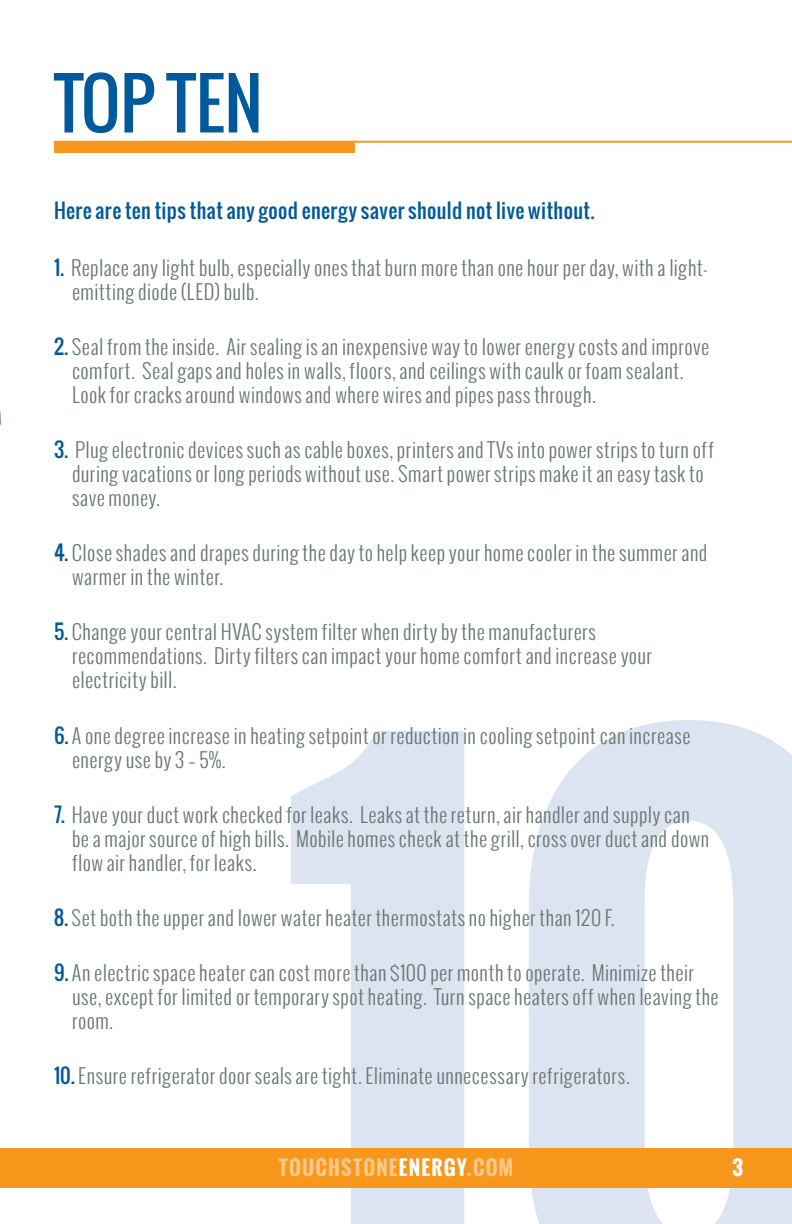
<style>
.page{position:relative;width:792px;height:1224px;background:#fff}
.page>*{position:absolute;margin:0;border:0;box-sizing:border-box;transform-origin:0 0}
.t1{font:68px "Oswald";color:#00599b}
.List_3{font:300 20px/24px "Oswald";letter-spacing:.02em;color:#687673}
.ListCopy{font:300 20px "Oswald";letter-spacing:.025em;color:#687673}
.SubHead_Callout{font:20px "Oswald";letter-spacing:.025em;color:#00599b}
.t2{font:700 20px "Oswald";letter-spacing:.06em;color:#fdc88a}
.t3{font:700 20px "Oswald";color:#fff}
.s1{font-weight:400;color:#00599b}
.s2{color:#fff}
</style>
<div class="page">
<svg style="left:291px;top:720px;width:501px;height:504px;fill:#dde4f1"></svg>
<div style="left:0;top:1148px;width:792px;height:40px;background:#f7981d"></div>
<div style="left:54px;top:141px;width:301px;height:11px;background:#f7981d"></div>
<hr style="left:54px;top:141px;width:738px;height:2px;background:#f7981d">
<svg style="left:0;top:411px;width:2px;height:14px"></svg>
<p class="t1" style="left:54px;top:52px;width:210px">TOP TEN</p>
<p class="SubHead_Callout" style="left:54px;top:195px;width:542px">Here are ten tips that any good energy saver should not live without.</p>
<p class="List_3" style="left:72px;top:255px;width:637px;text-indent:-18px"><span class="s1">1.</span> Replace any light bulb, especially ones that burn more than one hour per day, with a light&shy;emitting diode (LED) bulb.</p>
<p class="List_3" style="left:72px;top:334px;width:639px;text-indent:-18px"><span class="s1">2.</span> Seal from the inside. Air sealing is an inexpensive way to lower energy costs and improve comfort. Seal gaps and holes in walls, floors, and ceilings with caulk or foam sealant.<br>Look for cracks around windows and where wires and pipes pass through.</p>
<p class="List_3" style="left:72px;top:438px;width:643px;text-indent:-18px"><span class="s1">3.</span> Plug electronic devices such as cable boxes, printers and TVs into power strips to turn off during vacations or long periods without use. Smart power strips make it an easy task to save money.</p>
<p class="List_3" style="left:72px;top:541px;width:637px;text-indent:-18px"><span class="s1">4.</span> Close shades and drapes during the day to help keep your home cooler in the summer and warmer in the winter.</p>
<p class="List_3" style="left:72px;top:620px;width:582px;text-indent:-18px"><span class="s1">5.</span> Change your central HVAC system filter when dirty by the manufacturers recommendations. Dirty filters can impact your home comfort and increase your electricity bill.</p>
<p class="List_3" style="left:72px;top:723px;width:620px;text-indent:-18px"><span class="s1">6.</span> A one degree increase in heating setpoint or reduction in cooling setpoint can increase energy use by 3 – 5%.</p>
<p class="List_3" style="left:72px;top:802px;width:639px;text-indent:-18px"><span class="s1">7.</span> Have your duct work checked for leaks. Leaks at the return, air handler and supply can be a major source of high bills. Mobile homes check at the grill, cross over duct and down flow air handler, for leaks.</p>
<p class="List_3" style="left:54px;top:906px;width:562px"><span class="s1">8.</span> Set both the upper and lower water heater thermostats no higher than 120 F.</p>
<p class="List_3" style="left:72px;top:961px;width:648px;text-indent:-18px"><span class="s1">9.</span> An electric space heater can cost more than $100 per month to operate. Minimize their use, except for limited or temporary spot heating. Turn space heaters off when leaving the room.</p>
<p class="ListCopy" style="left:54px;top:1063px;width:577px"><span class="s1">10.</span> Ensure refrigerator door seals are tight. Eliminate unnecessary refrigerators.</p>
<p class="t2" style="left:279px;top:1153px;width:236px">TOUCHSTONE<span class="s2">ENERGY</span>.COM</p>
<p class="t3" style="left:733px;top:1153px;width:12px">3</p>
</div>
